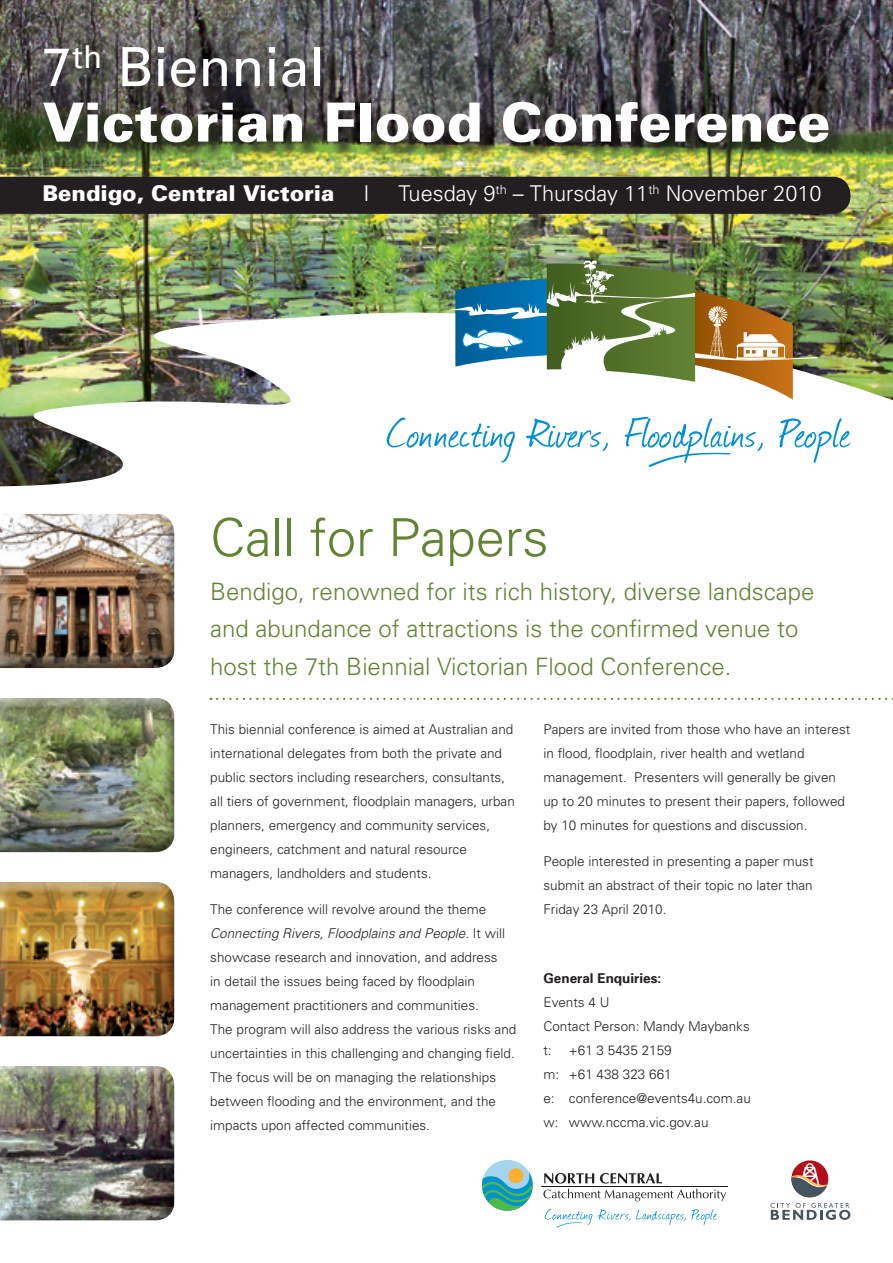
<style>
.page{position:relative;width:893px;height:1263px;background:#fff}
.page>*{position:absolute;margin:0;border:0;box-sizing:border-box;transform-origin:0 0}
.t1{font:900 54px/55.5px "Univers";color:#fff}
.t2{font:300 52.5px "Univers";color:#638334}
.t3{font:300 24px/37.5px "Univers";color:#638334}
.t4{font:300 21.75px "Univers";color:#fff}
.t5{font:900 21.75px "Univers";color:#fff}
.t6{font:300 13.5px/24px "Univers";color:#231f20}
.t7{font:700 13.5px "Univers";color:#231f20}
.s1{font-weight:400}
.s2{font-style:italic}
</style>
<div class="page">
<img style="left:0;top:0;width:893px;height:486px">
<div style="left:46px;top:48px;width:799px;height:112px;background:#231f20;opacity:.75"></div>
<div style="left:0;top:177px;width:850px;height:37px;background:#231f20"></div>
<div style="left:0;top:696px;width:176px;height:157px;background:#fff;opacity:.5"></div>
<div style="left:0;top:701px;width:176px;height:152px;background:#231f20;opacity:.5"></div>
<div style="left:0;top:880px;width:177px;height:157px;background:#fff;opacity:.5"></div>
<div style="left:0;top:885px;width:177px;height:152px;background:#231f20;opacity:.5"></div>
<div style="left:0;top:1064px;width:176px;height:158px;background:#fff;opacity:.5"></div>
<div style="left:0;top:1069px;width:176px;height:153px;background:#231f20;opacity:.5"></div>
<div style="left:0;top:512px;width:177px;height:157px;background:#fff;opacity:.5"></div>
<div style="left:0;top:517px;width:177px;height:152px;background:#231f20;opacity:.5"></div>
<svg style="left:598px;top:1209px;width:119px;height:16px"></svg>
<svg style="left:544px;top:1173px;width:50px;height:10px"></svg>
<svg style="left:600px;top:1173px;width:62px;height:10px"></svg>
<svg style="left:543px;top:1189px;width:183px;height:12px"></svg>
<hr style="left:542px;top:1186px;width:186px;height:1px;background:#231f20">
<div style="left:482px;top:1160px;width:51px;height:51px;background:#a5d4ee;border-radius:50%"></div>
<div style="left:508px;top:1168px;width:15px;height:15px;background:#fbb033;border-radius:50%"></div>
<svg style="left:482px;top:1172px;width:51px;height:39px"></svg>
<svg style="left:545px;top:1209px;width:47px;height:19px"></svg>
<svg style="left:770px;top:1203px;width:80px;height:17px"></svg>
<div style="left:791px;top:1160px;width:38px;height:38px;border:1px solid #fff;border-radius:50%"></div>
<svg style="left:791px;top:1160px;width:37px;height:37px"></svg>
<svg style="left:791px;top:1163px;width:36px;height:34px"></svg>
<svg style="left:387px;top:418px;width:128px;height:45px"></svg>
<svg style="left:526px;top:419px;width:82px;height:32px"></svg>
<svg style="left:625px;top:417px;width:138px;height:50px"></svg>
<svg style="left:779px;top:418px;width:71px;height:45px"></svg>
<img style="left:452px;top:260px;width:366px;height:140px">
<svg style="left:217px;top:698px;width:676px;height:2px"></svg>
<h1 class="t1" style="left:43px;top:38px;width:789px"><span class="s1">7</span><sup>th</sup> <span class="s1">Biennial<br></span>Victorian Flood Conference</h1>
<h3 class="t5" style="left:43px;top:180px;width:293px">Bendigo, Central Victoria</h3>
<h3 class="t4" style="left:363px;top:181px;width:8px">I</h3>
<h3 class="t4" style="left:398px;top:181px;width:425px">Tuesday 9<sup>th</sup> – Thursday 11<sup>th</sup> November 2010</h3>
<h2 class="t2" style="left:210px;top:506px;width:340px">Call for Papers</h2>
<h3 class="t3" style="left:210px;top:572px;width:606px">Bendigo, renowned for its rich history, diverse landscape and abundance of attractions is the confirmed venue to host the 7th Biennial Victorian Flood Conference.</h3>
<p class="t6" style="left:210px;top:716px;width:306px">This biennial conference is aimed at Australian and international delegates from both the private and public sectors including researchers, consultants, all tiers of government, floodplain managers, urban planners, emergency and community services, engineers, catchment and natural resource managers, landholders and students.</p>
<p class="t6" style="left:210px;top:897px;width:308px">The conference will revolve around the theme <span class="s2">Connecting Rivers, Floodplains and People</span>. It will showcase research and innovation, and address<br>in detail the issues being faced by floodplain management practitioners and communities.<br>The program will also address the various risks and uncertainties in this challenging and changing field.<br>The focus will be on managing the relationships between flooding and the environment, and the impacts upon affected communities.</p>
<p class="t6" style="left:543px;top:716px;width:308px">Papers are invited from those who have an interest in flood, floodplain, river health and wetland management. Presenters will generally be given up to 20 minutes to present their papers, followed by 10 minutes for questions and discussion.</p>
<p class="t6" style="left:543px;top:849px;width:272px;text-align:justify">People interested in presenting a paper must submit an abstract of their topic no later than Friday 23 April 2010.</p>
<p class="t7" style="left:543px;top:969px;width:119px">General Enquiries:</p>
<p class="t6" style="left:543px;top:989px;width:208px">Events 4 U<br>Contact Person: Mandy Maybanks t:</p>
<p class="t6" style="left:543px;top:1037px;width:209px;text-indent:26px">+61 3 5435 2159<br>m: +61 438 323 661<br>e: conference@events4u.com.au w: www.nccma.vic.gov.au</p>
</div>
